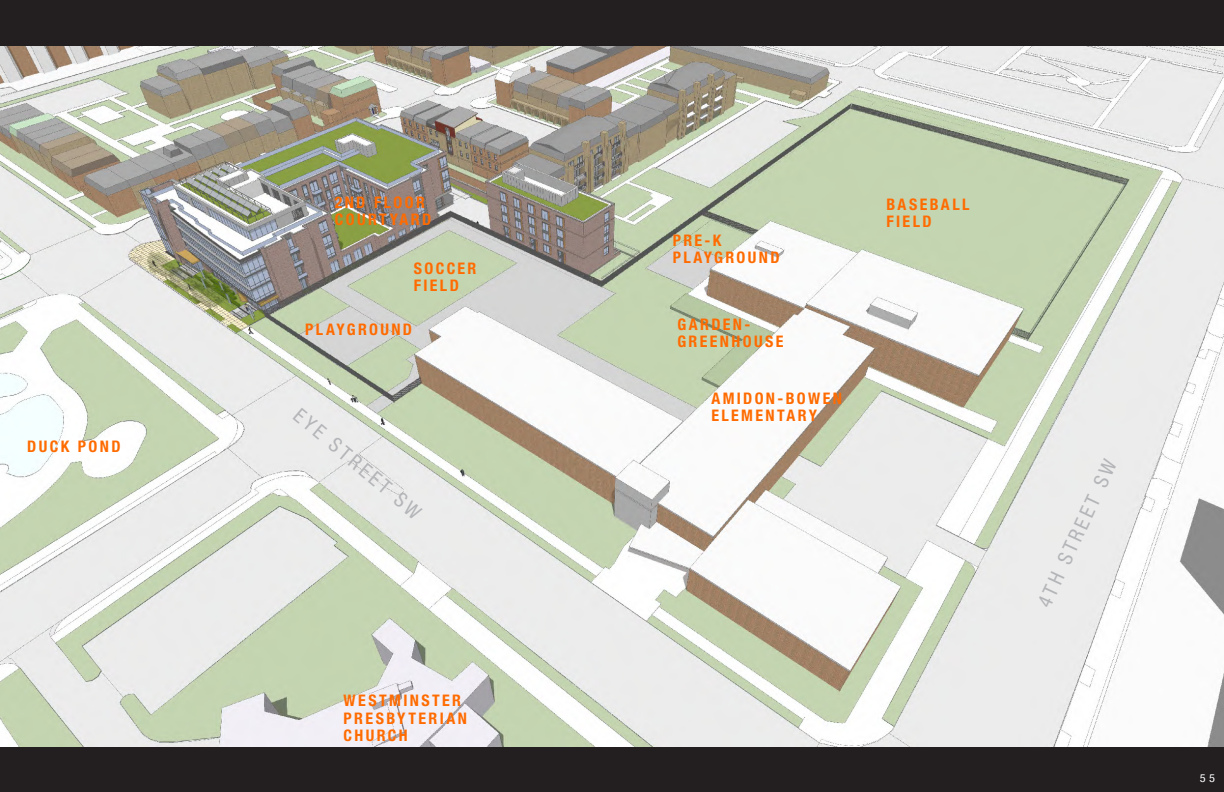
<style>
.page{position:relative;width:1224px;height:792px;background:#231f20}
.page>*{position:absolute;margin:0;border:0;box-sizing:border-box;transform-origin:0 0}
.t1{font:condensed 20.2px "Helvetica Neue";color:#b4b5b8}
.t2{font:700 condensed 16px/17px "Helvetica Neue";letter-spacing:.15em;color:#ff6b00}
.t3{font:condensed 11px "Helvetica Neue";color:#fff;scale:1.12 1}
</style>
<div class="page">
<img style="left:0;top:47px;width:1224px;height:699px">
<p class="t2" style="left:27px;top:438px;width:95px">DUCK POND</p>
<p class="t2" style="left:335px;top:194px;width:98px">2ND FLOOR<br>COURTYARD</p>
<p class="t2" style="left:414px;top:259px;width:64px">SOCCER<br>FIELD</p>
<p class="t2" style="left:305px;top:321px;width:108px">PLAYGROUND</p>
<p class="t1" style="left:304px;top:403px;width:161px;rotate:40deg">EYE STREET SW</p>
<p class="t2" style="left:344px;top:692px;width:125px">WESTMINSTER<br>PRESBYTERIAN<br>CHURCH</p>
<p class="t2" style="left:673px;top:232px;width:108px">PRE-K<br>PLAYGROUND</p>
<p class="t2" style="left:677px;top:315px;width:108px">GARDEN-<br>GREENHOUSE</p>
<p class="t2" style="left:711px;top:390px;width:132px">AMIDON-BOWEN<br>ELEMENTARY</p>
<p class="t2" style="left:886px;top:195px;width:85px">BASEBALL<br>FIELD</p>
<p class="t1" style="left:1033px;top:601px;width:162px;rotate:-65deg">4TH STREET SW</p>
<p class="t3" style="left:1200px;top:771px;width:15px">5 5</p>
</div>
